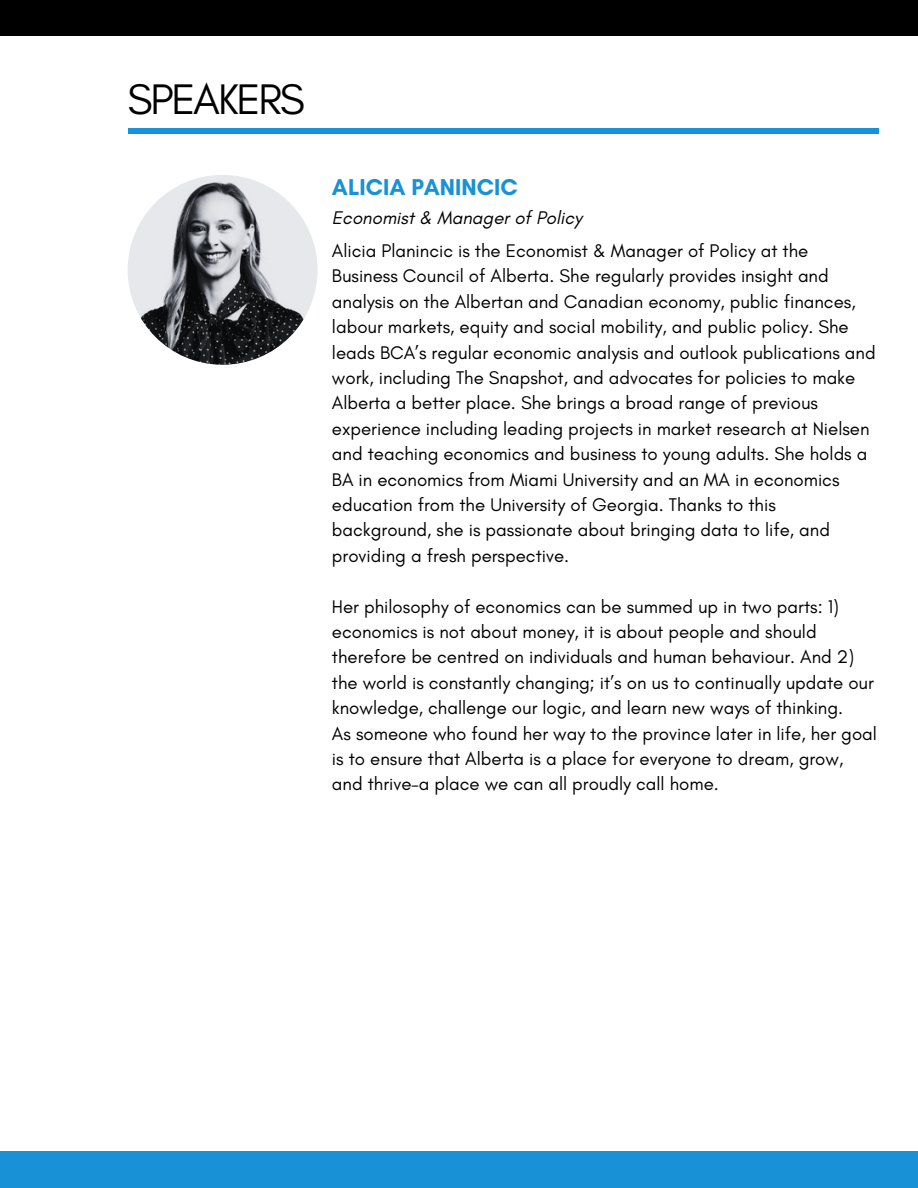
<style>
.page{position:relative;width:918px;height:1188px;background:#fff}
.page>*{position:absolute;margin:0;border:0;box-sizing:border-box;transform-origin:0 0}
.t1{font:43.65px "Glacial Indifference";letter-spacing:-.05em;color:#000}
.t2{font:700 23.4px "Glacial Indifference";color:#1991d7}
.t3{font:italic 18.75px "Glacial Indifference";color:#000}
.t4{font:18.6px/25.3px "Glacial Indifference";color:#000}
</style>
<div class="page">
<div style="left:128px;top:128px;width:751px;height:5px;background:#1991d7"></div>
<img style="left:128px;top:175px;width:190px;height:190px;border-radius:50%">
<div style="left:0;top:1151px;width:918px;height:37px;background:#1991d7"></div>
<div style="left:0;top:0;width:918px;height:36px;background:#000"></div>
<h1 class="t1" style="left:128px;top:72px;width:179px">SPEAKERS</h1>
<p class="t2" style="left:332px;top:173px;width:187px">ALICIA PANINCIC</p>
<p class="t3" style="left:332px;top:206px;width:252px">Economist &amp; Manager of Policy</p>
<p class="t4" style="left:332px;top:238px;width:545px">Alicia Planincic is the Economist &amp; Manager of Policy at the Business Council of Alberta. She regularly provides insight and analysis on the Albertan and Canadian economy, public finances, labour markets, equity and social mobility, and public policy. She leads BCA’s regular economic analysis and outlook publications and work, including The Snapshot, and advocates for policies to make Alberta a better place. She brings a broad range of previous experience including leading projects in market research at Nielsen and teaching economics and business to young adults. She holds a BA in economics from Miami University and an MA in economics education from the University of Georgia. Thanks to this background, she is passionate about bringing data to life, and providing a fresh perspective.</p>
<p class="t4" style="left:332px;top:593px;width:547px">Her philosophy of economics can be summed up in two parts: 1) economics is not about money, it is about people and should therefore be centred on individuals and human behaviour. And 2) the world is constantly changing; it’s on us to continually update our knowledge, challenge our logic, and learn new ways of thinking.<br>As someone who found her way to the province later in life, her goal is to ensure that Alberta is a place for everyone to dream, grow, and thrive–a place we can all proudly call home.</p>
</div>
